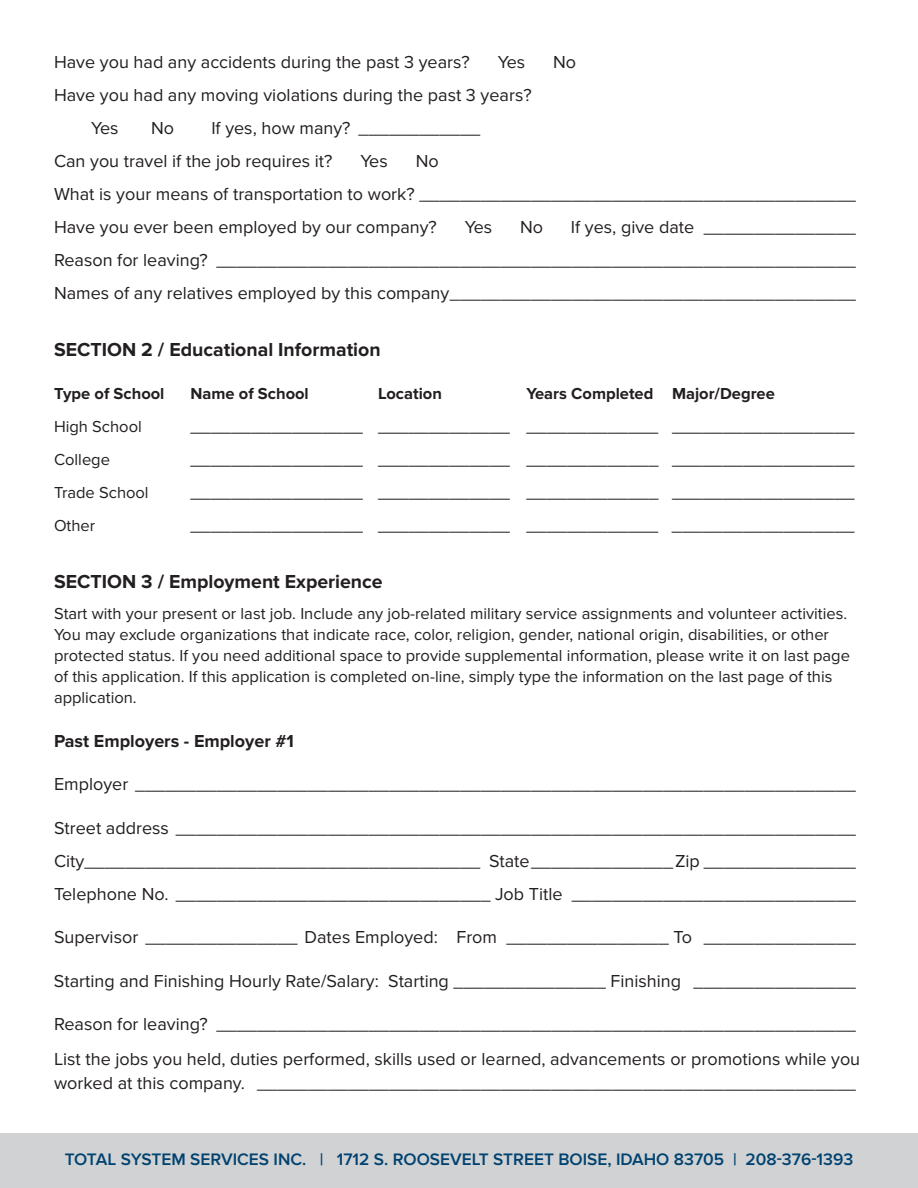
<style>
.page{position:relative;width:918px;height:1188px;background:#fff}
.page>*{position:absolute;margin:0;border:0;box-sizing:border-box;transform-origin:0 0}
.t1{font:700 19.5px "Proxima Nova";color:#231f20}
.t2{font:18px/24px "Proxima Nova";color:#231f20}
.t3{font:700 18px "Proxima Nova";color:#231f20}
.t4{font:600 17.25px "Proxima Nova";color:#004270}
.t5{font:16.5px/21px "Proxima Nova";color:#231f20}
.t6{font:700 16.5px "Proxima Nova";color:#231f20}
</style>
<div class="page">
<div style="left:0;top:1133px;width:918px;height:55px;background:#d1d2d4"></div>
<p class="t2" style="left:54px;top:51px;width:417px">Have you had any accidents during the past 3 years?</p>
<p class="t2" style="left:498px;top:51px;width:29px">Yes</p>
<p class="t2" style="left:553px;top:51px;width:25px">No</p>
<p class="t2" style="left:54px;top:83px;width:479px">Have you had any moving violations during the past 3 years?</p>
<p class="t2" style="left:91px;top:116px;width:29px">Yes</p>
<p class="t2" style="left:151px;top:116px;width:25px">No</p>
<p class="t2" style="left:211px;top:116px;width:271px">If yes, how many? ____________</p>
<p class="t2" style="left:54px;top:150px;width:280px">Can you travel if the job requires it?</p>
<p class="t2" style="left:360px;top:150px;width:29px">Yes</p>
<p class="t2" style="left:416px;top:150px;width:25px">No</p>
<p class="t2" style="left:54px;top:183px;width:804px">What is your means of transportation to work? ___________________________________________</p>
<p class="t2" style="left:54px;top:216px;width:384px">Have you ever been employed by our company?</p>
<p class="t2" style="left:465px;top:216px;width:29px">Yes</p>
<p class="t2" style="left:520px;top:216px;width:25px">No</p>
<p class="t2" style="left:571px;top:216px;width:287px">If yes, give date _______________</p>
<p class="t2" style="left:54px;top:249px;width:804px">Reason for leaving? _______________________________________________________________</p>
<p class="t2" style="left:54px;top:282px;width:804px">Names of any relatives employed by this company________________________________________</p>
<p class="t1" style="left:54px;top:338px;width:328px">SECTION 2 / Educational Information</p>
<p class="t6" style="left:54px;top:384px;width:112px">Type of School</p>
<p class="t6" style="left:191px;top:384px;width:120px">Name of School</p>
<p class="t6" style="left:378px;top:384px;width:65px">Location</p>
<p class="t6" style="left:527px;top:384px;width:250px">Years Completed Major/Degree</p>
<p class="t5" style="left:54px;top:416px;width:89px">High School</p>
<p class="t2" style="left:190px;top:414px;width:666px">_________________ _____________ _____________ __________________</p>
<p class="t5" style="left:54px;top:449px;width:58px">College</p>
<p class="t2" style="left:191px;top:447px;width:666px">_________________ _____________ _____________ __________________</p>
<p class="t5" style="left:54px;top:482px;width:96px">Trade School</p>
<p class="t2" style="left:191px;top:480px;width:666px">_________________ _____________ _____________ __________________</p>
<p class="t5" style="left:54px;top:515px;width:43px">Other</p>
<p class="t2" style="left:190px;top:513px;width:666px">_________________ _____________ _____________ __________________</p>
<p class="t1" style="left:54px;top:570px;width:330px">SECTION 3 / Employment Experience</p>
<p class="t5" style="left:54px;top:603px;width:798px">Start with your present or last job. Include any job-related military service assignments and volunteer activities.<br>You may exclude organizations that indicate race, color, religion, gender, national origin, disabilities, or other protected status. If you need additional space to provide supplemental information, please write it on last page of this application. If this application is completed on-line, simply type the information on the last page of this application.</p>
<p class="t3" style="left:54px;top:730px;width:242px">Past Employers - Employer #1</p>
<p class="t2" style="left:54px;top:772px;width:804px">Employer _______________________________________________________________________</p>
<p class="t2" style="left:54px;top:816px;width:804px">Street address ___________________________________________________________________</p>
<p class="t2" style="left:54px;top:849px;width:804px">City_______________________________________ State______________Zip _______________</p>
<p class="t2" style="left:54px;top:882px;width:804px">Telephone No. _______________________________ Job Title ____________________________</p>
<p class="t2" style="left:54px;top:925px;width:803px">Supervisor _______________ Dates Employed: From ________________ To _______________</p>
<p class="t2" style="left:54px;top:969px;width:804px">Starting and Finishing Hourly Rate/Salary: Starting _______________ Finishing ________________</p>
<p class="t2" style="left:54px;top:1012px;width:804px">Reason for leaving? _______________________________________________________________</p>
<p class="t2" style="left:54px;top:1047px;width:808px">List the jobs you held, duties performed, skills used or learned, advancements or promotions while you worked at this company. ___________________________________________________________</p>
<p class="t4" style="left:65px;top:1149px;width:790px">TOTAL SYSTEM SERVICES INC. | 1712 S. ROOSEVELT STREET BOISE, IDAHO 83705 | 208-376-1393</p>
</div>
